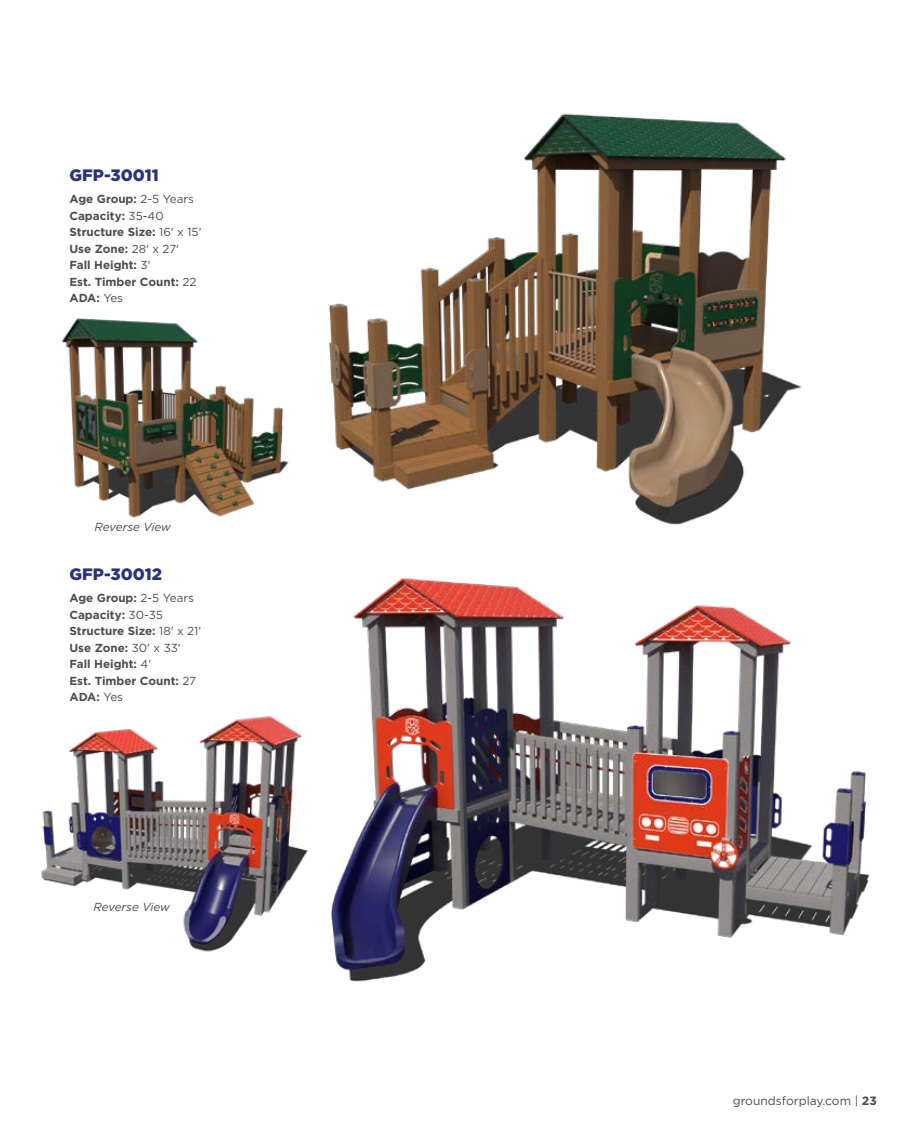
<style>
.page{position:relative;width:905px;height:1134px;background:#fff}
.page>*{position:absolute;margin:0;border:0;box-sizing:border-box;transform-origin:0 0}
.t1{font:900 16.5px "Gotham";color:#2a317d}
.t2{font:12px "Gotham";color:#4d4d4f}
.t3{font:700 11.7px/16.5px "Gotham";color:#4d4d4f}
.t4{font:italic 11.7px "Gotham";color:#4d4d4f}
.s1{font-weight:400}
.s2{font-weight:700}
</style>
<div class="page">
<img style="left:332px;top:113px;width:470px;height:412px">
<img style="left:331px;top:578px;width:539px;height:404px">
<img style="left:62px;top:304px;width:270px;height:214px">
<img style="left:41px;top:716px;width:267px;height:236px">
<h1 class="t1" style="left:69px;top:164px;width:91px">GFP-30011</h1>
<p class="t3" style="left:69px;top:191px;width:133px">Age Group: <span class="s1">2-5 Years<br></span>Capacity: <span class="s1">35-40<br></span>Structure Size: <span class="s1">16' x 15'<br></span>Use Zone: <span class="s1">28' x 27'<br></span>Fall Height: <span class="s1">3'<br></span>Est. Timber Count: <span class="s1">22<br></span>ADA: <span class="s1">Yes</span></p>
<p class="t4" style="left:94px;top:519px;width:78px">Reverse View</p>
<h1 class="t1" style="left:69px;top:563px;width:94px">GFP-30012</h1>
<p class="t3" style="left:69px;top:590px;width:133px">Age Group: <span class="s1">2-5 Years<br></span>Capacity: <span class="s1">30-35<br></span>Structure Size: <span class="s1">18' x 21'<br></span>Use Zone: <span class="s1">30' x 33'<br></span>Fall Height: <span class="s1">4'<br></span>Est. Timber Count: <span class="s1">27<br></span>ADA: <span class="s1">Yes</span></p>
<p class="t4" style="left:93px;top:899px;width:78px">Reverse View</p>
<p class="t2" style="left:732px;top:1093px;width:146px">groundsforplay.com | <span class="s2">23</span></p>
</div>
